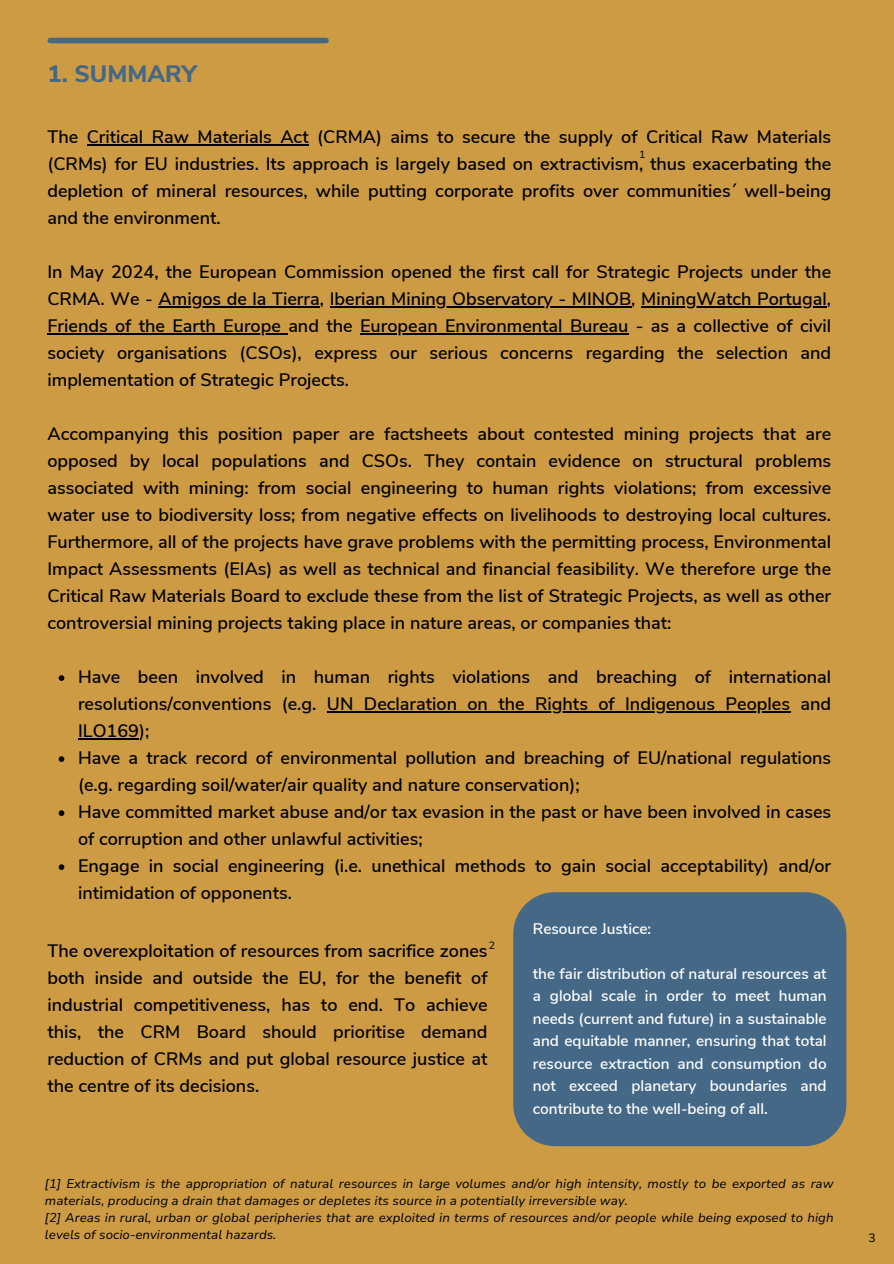
<style>
.page{position:relative;width:894px;height:1264px;background:#fff}
.page>*{position:absolute;margin:0;border:0;box-sizing:border-box;transform-origin:0 0}
.t1{font:800 23.7px "Nunito Sans";color:#456887}
.t2{font:600 18px/27px "Nunito Sans";color:#000;text-align:justify}
.t3{font:600 15.3px/22.5px "Nunito Sans";color:#fff;text-align:justify}
.t4{font:italic 12.75px/17px "Nunito Sans 10 pt";color:#000}
.t5{font:12px "Nunito Sans 10 pt";color:#000}
.t6{font:10.5px "Nunito Sans 10 pt";color:#000}
</style>
<div class="page">
<div style="left:0;top:0;width:893px;height:1263px;background:#cc9b44"></div>
<div style="left:50px;top:38px;width:276px;height:5px;background:#456887"></div>
<hr style="left:87px;top:144px;width:221px;height:1px;background:#000">
<hr style="left:158px;top:306px;width:162px;height:1px;background:#000">
<hr style="left:329px;top:306px;width:302px;height:1px;background:#000">
<hr style="left:641px;top:306px;width:185px;height:1px;background:#000">
<hr style="left:47px;top:333px;width:241px;height:1px;background:#000">
<hr style="left:360px;top:333px;width:268px;height:1px;background:#000">
<svg style="left:59px;top:675px;width:5px;height:6px"></svg>
<hr style="left:327px;top:711px;width:463px;height:1px;background:#000">
<hr style="left:78px;top:738px;width:61px;height:1px;background:#000">
<svg style="left:59px;top:756px;width:5px;height:6px"></svg>
<svg style="left:59px;top:810px;width:5px;height:6px"></svg>
<svg style="left:59px;top:864px;width:5px;height:6px"></svg>
<div style="left:513px;top:892px;width:333px;height:254px;background:#456887"></div>
<h1 class="t1" style="left:47px;top:58px;width:151px">1. SUMMARY</h1>
<p class="t2" style="left:47px;top:123px;width:785px">The Critical Raw Materials Act (CRMA) aims to secure the supply of Critical Raw Materials (CRMs) for EU industries. Its approach is largely based on extractivism, thus exacerbating the depletion of mineral resources, while putting corporate profits over communities´ well-being and the environment.</p>
<p class="t6" style="left:639px;top:147px;width:8px">1</p>
<p class="t2" style="left:47px;top:258px;width:785px">In May 2024, the European Commission opened the first call for Strategic Projects under the CRMA. We - Amigos de la Tierra, Iberian Mining Observatory - MINOB, MiningWatch Portugal, Friends of the Earth Europe and the European Environmental Bureau - as a collective of civil society organisations (CSOs), express our serious concerns regarding the selection and implementation of Strategic Projects.</p>
<p class="t2" style="left:47px;top:420px;width:785px">Accompanying this position paper are factsheets about contested mining projects that are opposed by local populations and CSOs. They contain evidence on structural problems associated with mining: from social engineering to human rights violations; from excessive water use to biodiversity loss; from negative effects on livelihoods to destroying local cultures.<br>Furthermore, all of the projects have grave problems with the permitting process, Environmental Impact Assessments (EIAs) as well as technical and financial feasibility. We therefore urge the Critical Raw Materials Board to exclude these from the list of Strategic Projects, as well as other controversial mining projects taking place in nature areas, or companies that:</p>
<p class="t2" style="left:78px;top:663px;width:754px;text-align:left">Have been involved in human rights violations and breaching of international resolutions/conventions (e.g. UN Declaration on the Rights of Indigenous Peoples and ILO169);<br>Have a track record of environmental pollution and breaching of EU/national regulations (e.g. regarding soil/water/air quality and nature conservation);<br>Have committed market abuse and/or tax evasion in the past or have been involved in cases of corruption and other unlawful activities;<br>Engage in social engineering (i.e. unethical methods to gain social acceptability) and/or intimidation of opponents.</p>
<p class="t6" style="left:488px;top:938px;width:8px">2</p>
<p class="t2" style="left:47px;top:937px;width:441px">The overexploitation of resources from sacrifice zones both inside and outside the EU, for the benefit of industrial competitiveness, has to end. To achieve this, the CRM Board should prioritise demand reduction of CRMs and put global resource justice at the centre of its decisions.</p>
<p class="t3" style="left:532px;top:917px;width:120px">Resource Justice:</p>
<p class="t3" style="left:532px;top:962px;width:295px">the fair distribution of natural resources at a global scale in order to meet human needs (current and future) in a sustainable and equitable manner, ensuring that total resource extraction and consumption do not exceed planetary boundaries and contribute to the well-being of all.</p>
<p class="t4" style="left:45px;top:1175px;width:790px">[1] Extractivism is the appropriation of natural resources in large volumes and/or high intensity, mostly to be exported as raw materials, producing a drain that damages or depletes its source in a potentially irreversible way.<br>[2] Areas in rural, urban or global peripheries that are exploited in terms of resources and/or people while being exposed to high levels of socio-environmental hazards.</p>
<p class="t5" style="left:868px;top:1229px;width:9px">3</p>
</div>
